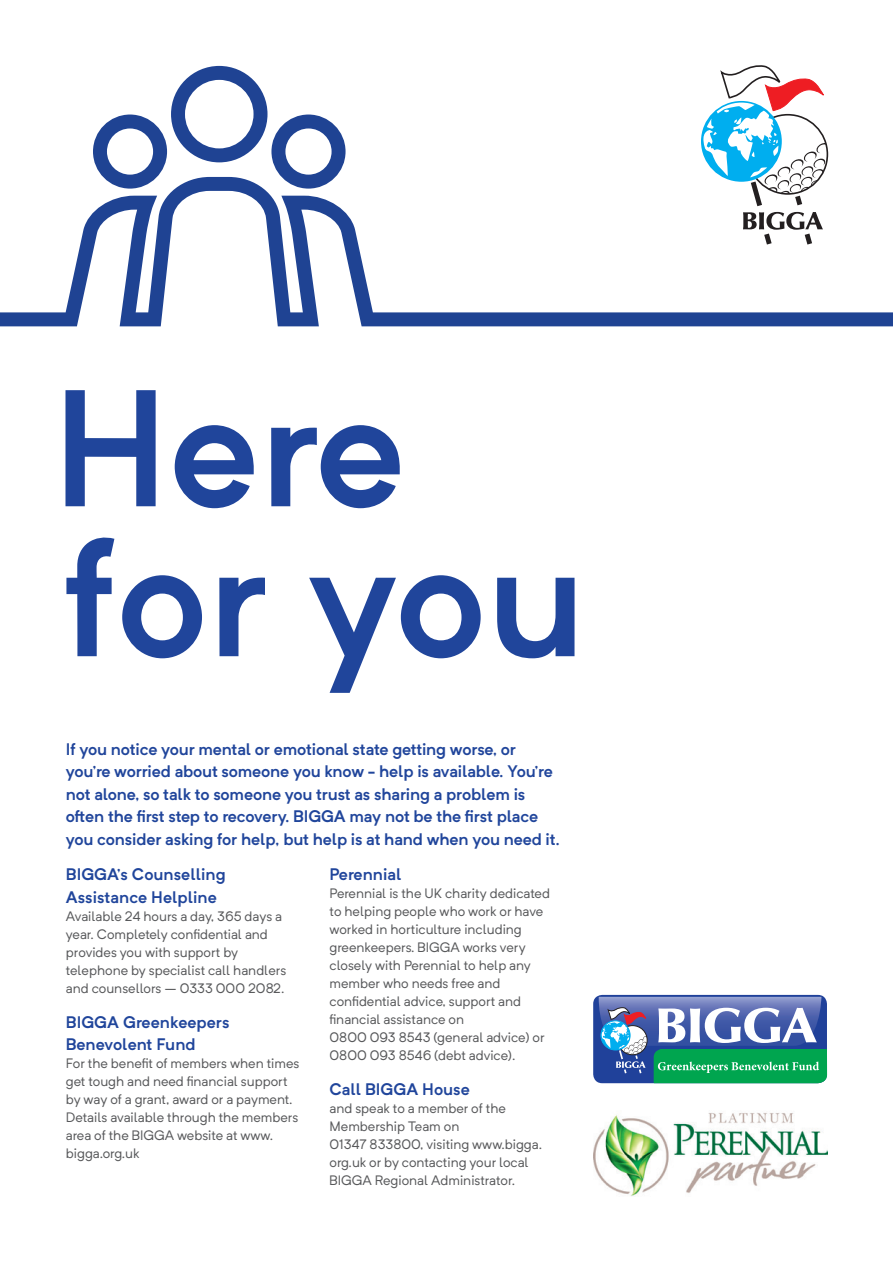
<style>
.page{position:relative;width:893px;height:1263px;background:#fff}
.page>*{position:absolute;margin:0;border:0;box-sizing:border-box;transform-origin:0 0}
.t1{font:600 163.5px/150px "Neutrif Pro";color:#20459b}
.t2{font:600 16.5px/22.5px "Neutrif Pro";letter-spacing:-.01em;color:#20459b}
.t3{font:13.5px/18px "Neutrif Pro";color:#57585a}
</style>
<div class="page">
<svg style="left:93px;top:66px;width:253px;height:111px"></svg>
<svg style="left:0;top:177px;width:893px;height:149px"></svg>
<img style="left:593px;top:1113px;width:234px;height:83px">
<svg style="left:702px;top:65px;width:125px;height:185px"></svg>
<div style="left:593px;top:995px;width:234px;height:88px;background:linear-gradient(to bottom,#1f409a,#21429a);border-radius:9px"></div>
<svg style="left:599px;top:997px;width:228px;height:86px"></svg>
<p class="t1" style="left:52px;top:369px;width:535px">Here for you</p>
<p class="t2" style="left:66px;top:737px;width:495px">If you notice your mental or emotional state getting worse, or you’re worried about someone you know - help is available. You’re not alone, so talk to someone you trust as sharing a problem is o-en the first step to recovery. BIGGA may not be the first place you consider asking for help, but help is at hand when you need it.</p>
<p class="t2" style="left:66px;top:862px;width:161px">BIGGA’s Counselling<br>Assistance Helpline</p>
<p class="t3" style="left:66px;top:907px;width:222px">Available 24 hours a day, 365 days a year. Completely confidential and provides you with support by telephone by specialist call handlers and counsellors – 0333 000 2082.</p>
<p class="t2" style="left:66px;top:1010px;width:165px">BIGGA Greenkeepers<br>Benevolent Fund</p>
<p class="t3" style="left:66px;top:1054px;width:235px">For the benefit of members when times get tough and need financial support by way of a grant, award or a payment.<br>Details available through the members area of the BIGGA website at www. bigga.org.uk</p>
<p class="t2" style="left:330px;top:862px;width:74px">Perennial</p>
<p class="t3" style="left:330px;top:884px;width:222px">Perennial is the UK charity dedicated to helping people who work or have worked in horticulture including greenkeepers. BIGGA works very closely with Perennial to help any member who needs free and confidential advice, support and financial assistance on<br>0800 093 8543 (general advice) or<br>0800 093 8546 (debt advice).</p>
<p class="t2" style="left:330px;top:1078px;width:142px">Call BIGGA House</p>
<p class="t3" style="left:330px;top:1099px;width:214px">and speak to a member of the<br>Membership Team on<br>01347 833800, visiting www.bigga. org.uk or by contacting your local<br>BIGGA Regional Administrator.</p>
</div>
